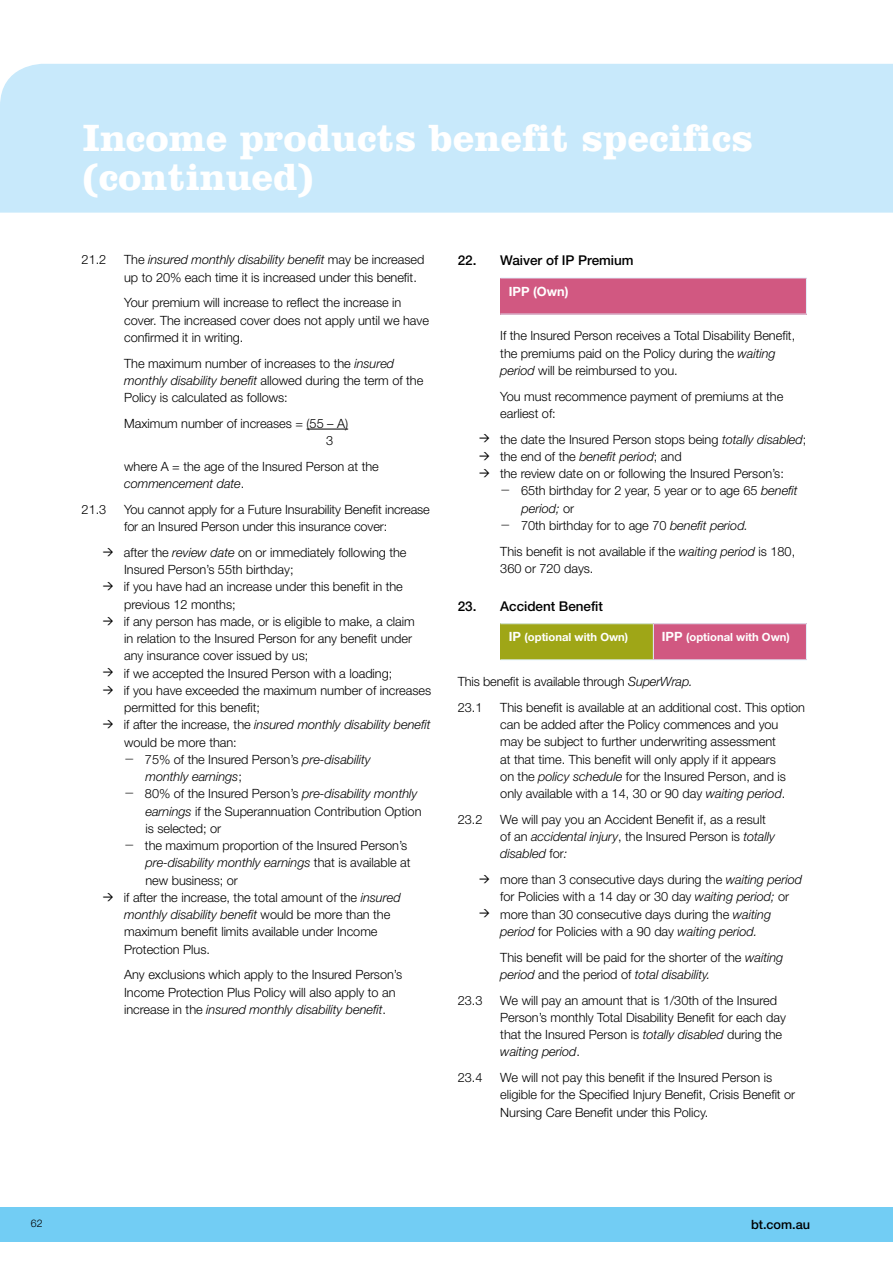
<style>
.page{position:relative;width:893px;height:1263px;background:#fff}
.page>*{position:absolute;margin:0;border:0;box-sizing:border-box;transform-origin:0 0}
.t1{font:700 39px/39px "Clarendon BT";color:#fff}
.t2{font:500 13.5px "Helvetica Neue LT";letter-spacing:-.005em;color:#000}
.t3{font:300 12.75px/17.2px "Helvetica Neue LT";letter-spacing:-.005em;color:#000}
.t4{font:italic 300 12.75px/17.2px "Helvetica Neue LT";letter-spacing:-.005em;color:#000}
.t5{font:500 12.75px "Helvetica Neue LT";letter-spacing:-.005em;color:#000}
.t6{font:700 12.75px "Helvetica Neue LT";color:#fff}
.t7{font:700 11.25px "Helvetica Neue LT";color:#fff}
.t8{font:300 10.5px "Helvetica Neue LT";color:#000}
.s1{font-style:italic}
.s2{font-style:normal}
.s3{font-size:12.75px}
</style>
<div class="page">
<div style="left:0;top:1208px;width:893px;height:34px;background:#72cdf4"></div>
<hr style="left:307px;top:429px;width:41px;height:1px;background:#000">
<div style="left:500px;top:278px;width:306px;height:36px;background:#d15881"></div>
<hr style="left:806px;top:278px;width:1px;height:36px;background:#e2f3fd">
<hr style="left:500px;top:314px;width:307px;height:1px;background:#e2f3fd">
<hr style="left:500px;top:278px;width:307px;height:1px;background:#e2f3fd">
<div style="left:500px;top:624px;width:153px;height:36px;background:#9fa617"></div>
<div style="left:653px;top:624px;width:153px;height:36px;background:#d15881"></div>
<hr style="left:653px;top:624px;width:1px;height:35px;background:#e2f3fd">
<hr style="left:806px;top:624px;width:1px;height:35px;background:#e2f3fd">
<hr style="left:500px;top:659px;width:153px;height:1px;background:#e2f3fd">
<hr style="left:653px;top:659px;width:154px;height:1px;background:#e2f3fd">
<hr style="left:500px;top:623px;width:153px;height:1px;background:#e2f3fd">
<hr style="left:653px;top:623px;width:154px;height:1px;background:#e2f3fd">
<div style="left:0;top:64px;width:893px;height:149px;background:#c8e9fb"></div>
<h1 class="t1" style="left:83px;top:117px;width:672px">Income products benefit specifics (continued)</h1>
<p class="t3" style="left:82px;top:251px;width:26px">21.2</p>
<p class="t3" style="left:124px;top:251px;width:302px">The <span class="s1">insured monthly disability benefit</span> may be increased up to 20% each time it is increased under this benefit.</p>
<p class="t3" style="left:124px;top:294px;width:306px">Your premium will increase to reflect the increase in cover. The increased cover does not apply until we have confirmed it in writing.</p>
<p class="t3" style="left:124px;top:354px;width:301px">The maximum number of increases to the <span class="s1">insured monthly disability benefit</span> allowed during the term of the<br>Policy is calculated as follows:</p>
<p class="t3" style="left:326px;top:414px;width:23px;text-indent:-202px">Maximum number of increases = (55 – A)<br>3</p>
<p class="t3" style="left:124px;top:457px;width:256px">where A = the age of the Insured Person at the <span class="s1">commencement date</span>.</p>
<p class="t3" style="left:82px;top:500px;width:26px">21.3</p>
<p class="t3" style="left:124px;top:500px;width:307px">You cannot apply for a Future Insurability Benefit increase for an Insured Person under this insurance cover:</p>
<p class="t3" style="left:103px;top:543px;width:305px"><sup>&gt;</sup> after the <span class="s1">review date</span> on or immediately following the</p>
<p class="t3" style="left:124px;top:561px;width:171px">Insured Person’s 55th birthday;</p>
<p class="t3" style="left:103px;top:578px;width:301px"><sup>&gt;</sup> if you have had an increase under this benefit in the</p>
<p class="t3" style="left:124px;top:595px;width:113px">previous 12 months;</p>
<p class="t3" style="left:103px;top:612px;width:313px"><sup>&gt;</sup> if any person has made, or is eligible to make, a claim</p>
<p class="t3" style="left:124px;top:630px;width:289px">in relation to the Insured Person for any benefit under</p>
<p class="t3" style="left:124px;top:647px;width:186px">any insurance cover issued by us;</p>
<p class="t3" style="left:103px;top:664px;width:291px"><sup>&gt;</sup> if we accepted the Insured Person with a loading;</p>
<p class="t3" style="left:103px;top:681px;width:330px"><sup>&gt;</sup> if you have exceeded the maximum number of increases</p>
<p class="t3" style="left:124px;top:699px;width:137px">permitted for this benefit;</p>
<p class="t4" style="left:103px;top:716px;width:329px"><sup>&gt;</sup> <span class="s2">if after the increase, the</span> insured monthly disability benefit</p>
<p class="t3" style="left:124px;top:733px;width:114px">would be more than:</p>
<p class="t4" style="left:145px;top:750px;width:227px;text-indent:-21px"><sup>—</sup> <span class="s2">75% of the Insured Person’s</span> pre-disability monthly earnings<span class="s2">;</span></p>
<p class="t3" style="left:145px;top:785px;width:278px;text-indent:-21px"><sup>—</sup> 80% of the Insured Person’s <span class="s1">pre-disability monthly earnings</span> if the Superannuation Contribution Option is selected; or</p>
<p class="t3" style="left:124px;top:837px;width:285px"><sup>—</sup> the maximum proportion of the Insured Person’s</p>
<p class="t4" style="left:145px;top:854px;width:267px">pre-disability monthly earnings <span class="s2">that is available at</span></p>
<p class="t3" style="left:145px;top:871px;width:94px">new business; or</p>
<p class="t3" style="left:103px;top:888px;width:299px"><sup>&gt;</sup> if after the increase, the total amount of the <span class="s1">insured</span></p>
<p class="t4" style="left:124px;top:906px;width:268px">monthly disability benefit <span class="s2">would be more than the</span></p>
<p class="t3" style="left:124px;top:923px;width:255px">maximum benefit limits available under Income</p>
<p class="t3" style="left:124px;top:940px;width:87px">Protection Plus.</p>
<p class="t3" style="left:124px;top:966px;width:279px">Any exclusions which apply to the Insured Person’s<br>Income Protection Plus Policy will also apply to an increase in the <span class="s1">insured monthly disability benefit</span>.</p>
<p class="t2" style="left:458px;top:252px;width:177px">22. Waiver of IP Premium</p>
<p class="t6" style="left:509px;top:283px;width:61px">IPP (Own)</p>
<p class="t3" style="left:500px;top:327px;width:296px">If the Insured Person receives a Total Disability Benefit, the premiums paid on the Policy during the <span class="s1">waiting period</span> will be reimbursed to you.</p>
<p class="t3" style="left:500px;top:387px;width:285px">You must recommence payment of premiums at the earliest of:</p>
<p class="t3" style="left:479px;top:430px;width:329px"><sup>&gt;</sup> the date the Insured Person stops being <span class="s1">totally disabled</span>; <sup>&gt;</sup> the end of the <span class="s1">benefit period</span>; and<br><sup>&gt;</sup> the review date on or following the Insured Person’s:</p>
<p class="t3" style="left:522px;top:482px;width:278px;text-indent:-21px"><sup>—</sup> 65th birthday for 2 year, 5 year or to age 65 <span class="s1">benefit period;</span> or</p>
<p class="t3" style="left:500px;top:512px;width:296px;line-height:25.8px"><sup>—</sup> 70th birthday for to age 70 <span class="s1">benefit period.<br></span>This benefit is not available if the <span class="s1">waiting period</span> is 180,</p>
<p class="t3" style="left:500px;top:559px;width:95px">360 or 720 days.</p>
<p class="t2" style="left:458px;top:598px;width:147px">23. Accident Benefit</p>
<p class="t7" style="left:509px;top:630px;width:121px"><span class="s3">IP</span> (optional with Own)</p>
<p class="t7" style="left:662px;top:630px;width:130px"><span class="s3">IPP</span> (optional with Own)</p>
<p class="t3" style="left:458px;top:668px;width:237px;line-height:25.8px">This benefit is available through <span class="s1">SuperWrap.<br></span>23.1</p>
<p class="t3" style="left:500px;top:698px;width:306px">This benefit is available at an additional cost. This option can be added after the Policy commences and you<br>may be subject to further underwriting assessment<br>at that time. This benefit will only apply if it appears<br>on the <span class="s1">policy schedule</span> for the Insured Person, and is only available with a 14, 30 or 90 day <span class="s1">waiting period</span>.</p>
<p class="t3" style="left:458px;top:810px;width:26px">23.2</p>
<p class="t3" style="left:500px;top:810px;width:276px">We will pay you an Accident Benefit if, as a result of an <span class="s1">accidental injury</span>, the Insured Person is <span class="s1">totally disabled</span> for<span class="s1">:</span></p>
<p class="t3" style="left:479px;top:871px;width:325px"><sup>&gt;</sup> more than 3 consecutive days during the <span class="s1">waiting period</span></p>
<p class="t3" style="left:500px;top:888px;width:290px">for Policies with a 14 day or 30 day <span class="s1">waiting period;</span> or</p>
<p class="t3" style="left:479px;top:905px;width:294px"><sup>&gt;</sup> more than 30 consecutive days during the <span class="s1">waiting</span></p>
<p class="t3" style="left:500px;top:922px;width:259px"><span class="s1">period</span> for Policies with a 90 day <span class="s1">waiting period.</span></p>
<p class="t3" style="left:500px;top:948px;width:284px">This benefit will be paid for the shorter of the <span class="s1">waiting period</span> and the period of <span class="s1">total disability.</span></p>
<p class="t3" style="left:458px;top:991px;width:26px">23.3</p>
<p class="t3" style="left:500px;top:991px;width:287px">We will pay an amount that is 1/30th of the Insured Person’s monthly Total Disability Benefit for each day that the Insured Person is <span class="s1">totally disabled</span> during the <span class="s1">waiting period</span>.</p>
<p class="t3" style="left:458px;top:1069px;width:26px">23.4</p>
<p class="t3" style="left:500px;top:1069px;width:296px">We will not pay this benefit if the Insured Person is eligible for the Specified Injury Benefit, Crisis Benefit or<br>Nursing Care Benefit under this Policy.</p>
<p class="t8" style="left:31px;top:1217px;width:13px">62</p>
<p class="t5" style="left:730px;top:1217px;width:82px"><sup>&gt;</sup> bt.com.au</p>
</div>
